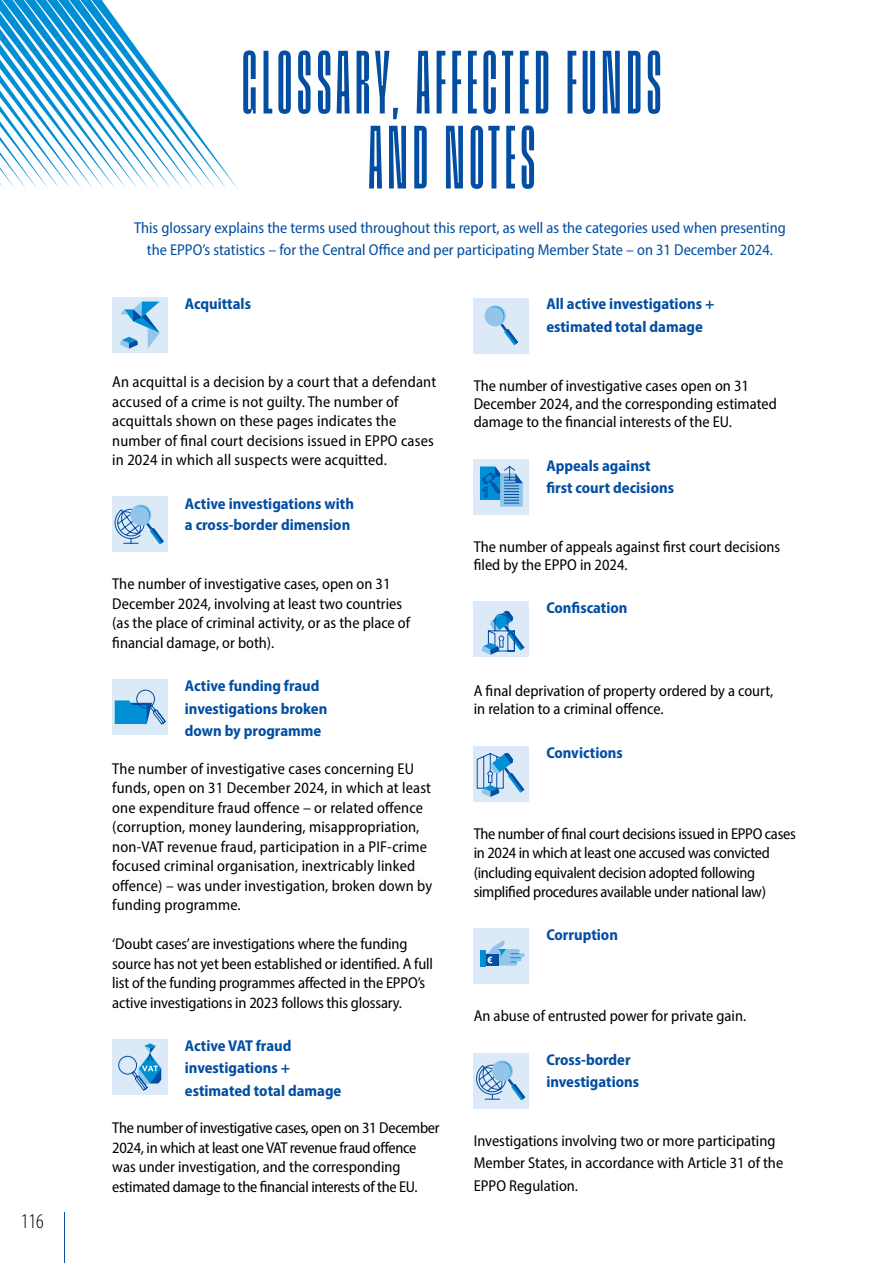
<style>
.page{position:relative;width:893px;height:1263px;background:#fff}
.page>*{position:absolute;margin:0;border:0;box-sizing:border-box;transform-origin:0 0}
.t1{font:82.5px/75px "Inge Variable Upright";letter-spacing:.05em;color:#034ea2;text-align:center}
.t2{font:300 condensed 21px "Myriad Pro";color:#000}
.t3{font:semi-condensed 15.75px/19.5px "Myriad Pro";color:#000}
.t4{font:semi-condensed 15.75px/19.5px "Myriad Pro";letter-spacing:-.02em;color:#000}
.t5{font:700 semi-condensed 15.75px/22.5px "Myriad Pro";color:#034ea2}
.t6{font:semi-condensed 15.75px/22.5px "Myriad Pro";color:#034ea2;text-align:center}
</style>
<div class="page">
<hr style="left:64px;top:1212px;width:1px;height:51px;background:#034ea2">
<div style="left:112px;top:298px;width:56px;height:55px;background:#dceaf7"></div>
<svg style="left:120px;top:302px;width:40px;height:47px"></svg>
<div style="left:112px;top:497px;width:56px;height:55px;background:#dceaf7"></div>
<svg style="left:130px;top:504px;width:21px;height:21px"></svg>
<svg style="left:115px;top:506px;width:49px;height:38px"></svg>
<div style="left:112px;top:679px;width:56px;height:56px;background:#dceaf7"></div>
<svg style="left:115px;top:690px;width:51px;height:34px"></svg>
<div style="left:112px;top:1039px;width:56px;height:55px;background:#dceaf7"></div>
<svg style="left:118px;top:1043px;width:43px;height:47px"></svg>
<div style="left:474px;top:299px;width:55px;height:55px;background:#dceaf7"></div>
<div style="left:485px;top:305px;width:21px;height:21px;background:#92c5ea;border-radius:50%"></div>
<svg style="left:489px;top:307px;width:29px;height:38px"></svg>
<div style="left:474px;top:459px;width:55px;height:55px;background:#dceaf7"></div>
<svg style="left:480px;top:466px;width:43px;height:41px"></svg>
<div style="left:474px;top:601px;width:55px;height:55px;background:#dceaf7"></div>
<svg style="left:482px;top:611px;width:42px;height:44px"></svg>
<div style="left:474px;top:746px;width:55px;height:55px;background:#dceaf7"></div>
<svg style="left:477px;top:753px;width:47px;height:44px"></svg>
<div style="left:474px;top:928px;width:55px;height:56px;background:#dceaf7"></div>
<div style="left:480px;top:950px;width:6px;height:17px;background:#008ed4"></div>
<svg style="left:486px;top:940px;width:39px;height:25px"></svg>
<div style="left:474px;top:1053px;width:55px;height:55px;background:#dceaf7"></div>
<svg style="left:492px;top:1060px;width:21px;height:21px"></svg>
<svg style="left:476px;top:1062px;width:49px;height:38px"></svg>
<svg style="left:0;top:0;width:238px;height:189px"></svg>
<h2 class="t2" style="left:21px;top:1208px;width:24px">116</h2>
<h1 class="t1" style="left:242px;top:45px;width:422px">GLOSSARY, AFFECTED FUNDS<br>AND NOTES</h1>
<p class="t6" style="left:134px;top:216px;width:653px">This glossary explains the terms used throughout this report, as well as the categories used when presenting the EPPO’s statistics – for the Central Office and per participating Member State – on 31 December 2024.</p>
<p class="t5" style="left:185px;top:292px;width:68px">Acquittals</p>
<p class="t3" style="left:112px;top:372px;width:325px">An acquittal is a decision by a court that a defendant accused of a crime is not guilty. The number of acquittals shown on these pages indicates the number of final court decisions issued in EPPO cases in 2024 in which all suspects were acquitted.</p>
<p class="t5" style="left:185px;top:492px;width:171px;line-height:21.3px">Active investigations with a cross-border dimension</p>
<p class="t3" style="left:112px;top:574px;width:299px">The number of investigative cases, open on 31<br>December 2024, involving at least two countries (as the place of criminal activity, or as the place of financial damage, or both).</p>
<p class="t5" style="left:185px;top:674px;width:144px">Active funding fraud investigations broken down by programme</p>
<p class="t3" style="left:112px;top:758px;width:321px">The number of investigative cases concerning EU funds, open on 31 December 2024, in which at least one expenditure fraud offence – or related offence (corruption, money laundering, misappropriation, non-VAT revenue fraud, participation in a PIF-crime focused criminal organisation, inextricably linked offence) – was under investigation, broken down by funding programme.</p>
<p class="t3" style="left:112px;top:934px;width:322px">‘Doubt cases’ are investigations where the funding source has not yet been established or identified. A full list of the funding programmes affected in the EPPO’s active investigations in 2023 follows this glossary.</p>
<p class="t5" style="left:185px;top:1034px;width:158px">Active VAT fraud investigations + estimated total damage</p>
<p class="t4" style="left:112px;top:1118px;width:329px">The number of investigative cases, open on 31 December 2024, in which at least one VAT revenue fraud offence was under investigation, and the corresponding estimated damage to the financial interests of the EU.</p>
<p class="t5" style="left:546px;top:292px;width:170px">All active investigations + estimated total damage</p>
<p class="t3" style="left:474px;top:377px;width:305px;line-height:18px">The number of investigative cases open on 31<br>December 2024, and the corresponding estimated damage to the financial interests of the EU.</p>
<p class="t5" style="left:546px;top:454px;width:129px">Appeals against first court decisions</p>
<p class="t3" style="left:474px;top:537px;width:308px;line-height:18px">The number of appeals against first court decisions filed by the EPPO in 2024.</p>
<p class="t5" style="left:546px;top:596px;width:83px">Confiscation</p>
<p class="t3" style="left:474px;top:682px;width:301px;line-height:18px">A final deprivation of property ordered by a court, in relation to a criminal offence.</p>
<p class="t5" style="left:546px;top:741px;width:78px">Convictions</p>
<p class="t4" style="left:474px;top:823px;width:323px">The number of final court decisions issued in EPPO cases in 2024 in which at least one accused was convicted (including equivalent decision adopted following simplified procedures available under national law)</p>
<p class="t5" style="left:546px;top:923px;width:73px">Corruption</p>
<p class="t3" style="left:474px;top:1006px;width:274px">An abuse of entrusted power for private gain.</p>
<p class="t5" style="left:546px;top:1047px;width:94px">Cross-border investigations</p>
<p class="t3" style="left:474px;top:1129px;width:311px;line-height:22.5px">Investigations involving two or more participating<br>Member States, in accordance with Article 31 of the<br>EPPO Regulation.</p>
</div>
